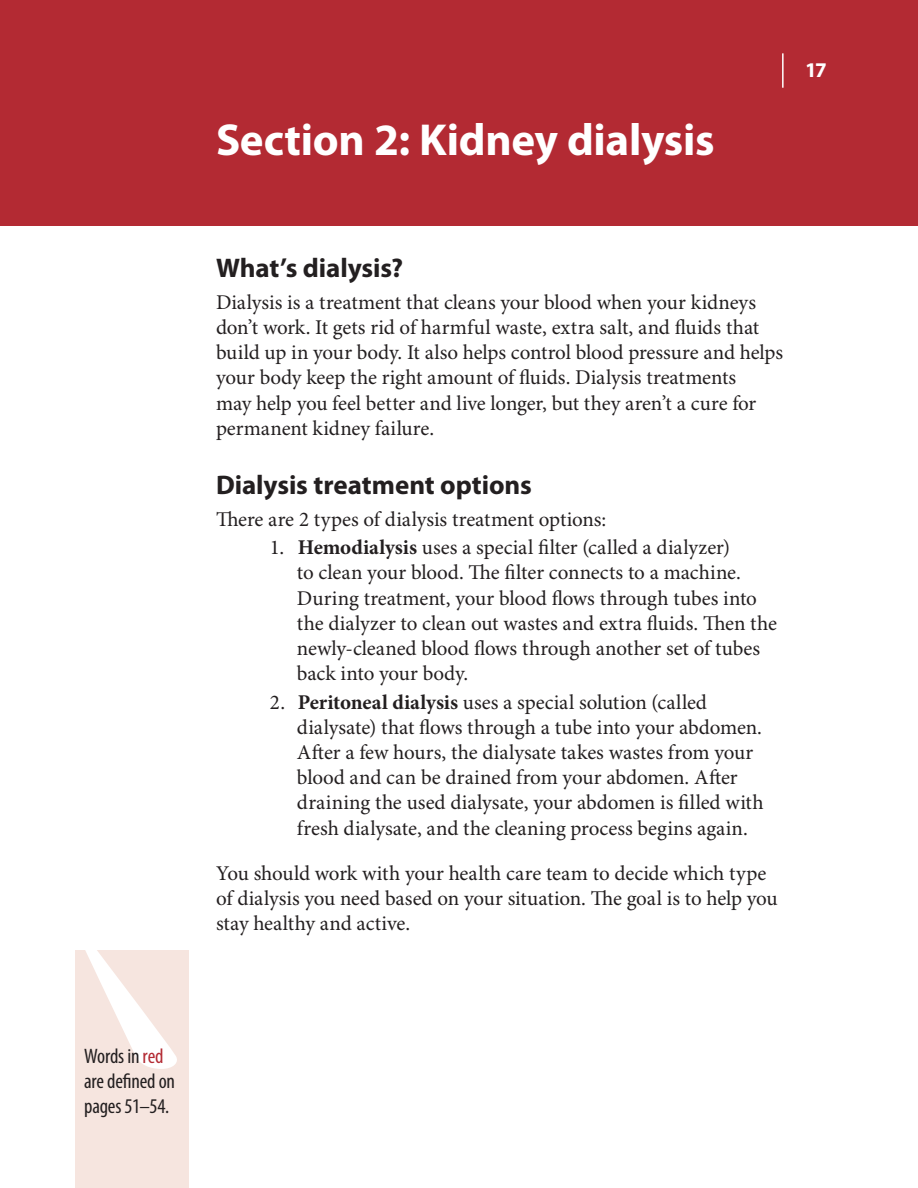
<style>
.page{position:relative;width:918px;height:1188px;background:#fff}
.page>*{position:absolute;margin:0;border:0;box-sizing:border-box;transform-origin:0 0}
.t1{font:700 45px "Myriad Pro";letter-spacing:-.005em;color:#fff}
.t2{font:700 27px "Myriad Pro";letter-spacing:-.005em;color:#231f20}
.t3{font:21px/25.2px "Minion Pro";letter-spacing:-.005em;color:#231f20}
.t4{font:condensed 21px/25.2px "Myriad Pro";letter-spacing:-.01em;color:#231f20}
.t5{font:700 21px "Myriad Pro";color:#fff}
.s1{font-weight:700}
.s2{color:#b32a33}
</style>
<div class="page">
<div style="left:0;top:0;width:918px;height:226px;background:#b32a33"></div>
<hr style="left:782px;top:53px;width:2px;height:35px;background:#fff">
<div style="left:75px;top:951px;width:114px;height:237px;background:#f6e5df"></div>
<svg style="left:75px;top:950px;width:105px;height:119px"></svg>
<h2 class="t1" style="left:216px;top:115px;width:500px">Section 2: Kidney dialysis</h2>
<p class="t5" style="left:805px;top:58px;width:23px">17</p>
<h3 class="t2" style="left:216px;top:253px;width:189px">What’s dialysis?</h3>
<p class="t3" style="left:216px;top:290px;width:569px">Dialysis is a treatment that cleans your blood when your kidneys don’t work. It gets rid of harmful waste, extra salt, and fuids that build up in your body. It also helps control blood pressure and helps your body keep the right amount of fuids. Dialysis treatments<br>may help you feel better and live longer, but they aren’t a cure for permanent kidney failure.</p>
<h3 class="t2" style="left:216px;top:470px;width:317px">Dialysis treatment options</h3>
<p class="t3" style="left:216px;top:507px;width:392px">Tere are 2 types of dialysis treatment options:</p>
<p class="t3" style="left:297px;top:536px;width:482px;text-indent:-27px">1. <span class="s1">Hemodialysis</span> uses a special flter (called a dialyzer)<br>to clean your blood. Te flter connects to a machine.<br>During treatment, your blood fows through tubes into the dialyzer to clean out wastes and extra fuids. Ten the newly-cleaned blood fows through another set of tubes back into your body.</p>
<p class="t3" style="left:297px;top:690px;width:468px;text-indent:-27px">2. <span class="s1">Peritoneal dialysis</span> uses a special solution (called dialysate) that fows through a tube into your abdomen.<br>Afer a few hours, the dialysate takes wastes from your blood and can be drained from your abdomen. Afer draining the used dialysate, your abdomen is flled with fresh dialysate, and the cleaning process begins again.</p>
<p class="t3" style="left:216px;top:862px;width:563px">You should work with your health care team to decide which type of dialysis you need based on your situation. Te goal is to help you stay healthy and active.</p>
<p class="t4" style="left:84px;top:1044px;width:93px">Words in <span class="s2">red </span>are defined on pages 51–54.</p>
</div>
